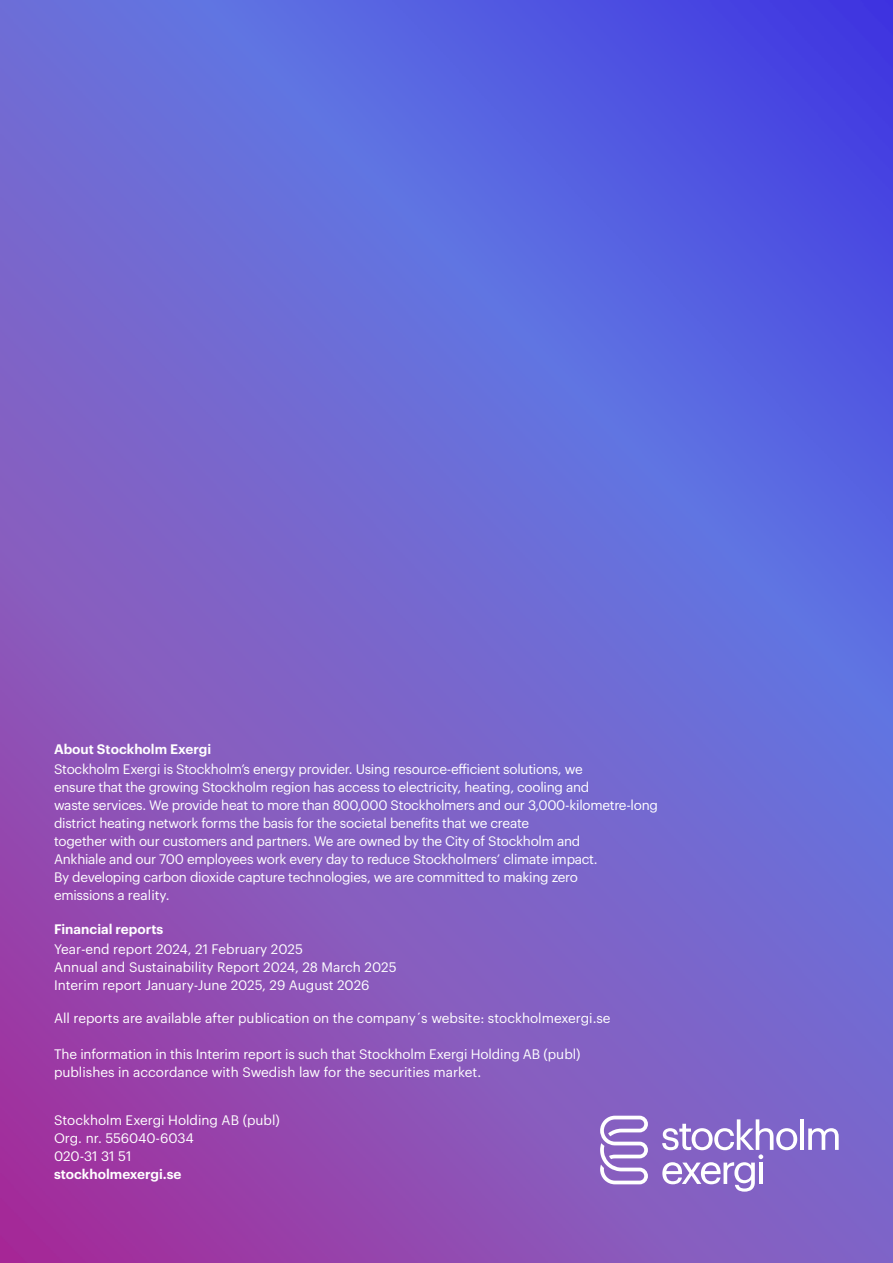
<style>
.page{position:relative;width:893px;height:1263px;background:#fff}
.page>*{position:absolute;margin:0;border:0;box-sizing:border-box;transform-origin:0 0}
.t1{font:13.5px/18px "Graphik";letter-spacing:-.02em;color:#fff}
.t2{font:13.5px/18px "Graphik";color:#fff}
.t3{font:600 13.5px "Graphik";color:#fff}
</style>
<div class="page">
<img style="left:0;top:0;width:893px;height:1263px">
<svg style="left:808px;top:1128px;width:31px;height:22px"></svg>
<svg style="left:662px;top:1119px;width:135px;height:73px"></svg>
<hr style="left:800px;top:1119px;width:4px;height:31px;background:#fff">
<svg style="left:600px;top:1116px;width:48px;height:68px"></svg>
<p class="t3" style="left:54px;top:739px;width:159px">About Stockholm Exergi</p>
<p class="t1" style="left:54px;top:759px;width:605px">Stockholm Exergi is Stockholm’s energy provider. Using resource-efficient solutions, we<br>ensure that the growing Stockholm region has access to electricity, heating, cooling and<br>waste services. We provide heat to more than 800,000 Stockholmers and our 3,000-kilometre-long district heating network forms the basis for the societal benefits that we create<br>together with our customers and partners. We are owned by the City of Stockholm and<br>Ankhiale and our 700 employees work every day to reduce Stockholmers’ climate impact.<br>By developing carbon dioxide capture technologies, we are committed to making zero<br>emissions a reality.</p>
<p class="t3" style="left:54px;top:919px;width:111px">Financial reports</p>
<p class="t2" style="left:54px;top:939px;width:344px">Year-end report 2024, 21 February 2025<br>Annual and Sustainability Report 2024, 28 March 2025<br>Interim report January-June 2025, 29 August 2026</p>
<p class="t2" style="left:54px;top:1008px;width:558px">All reports are available after publication on the company´s website: stockholmexergi.se</p>
<p class="t1" style="left:54px;top:1044px;width:528px">The information in this Interim report is such that Stockholm Exergi Holding AB (publ) publishes in accordance with Swedish law for the securities market.</p>
<p class="t2" style="left:54px;top:1110px;width:227px">Stockholm Exergi Holding AB (publ)<br>Org. nr. 556040-6034<br>020-31 31 51</p>
<p class="t3" style="left:54px;top:1164px;width:129px">stockholmexergi.se</p>
</div>
